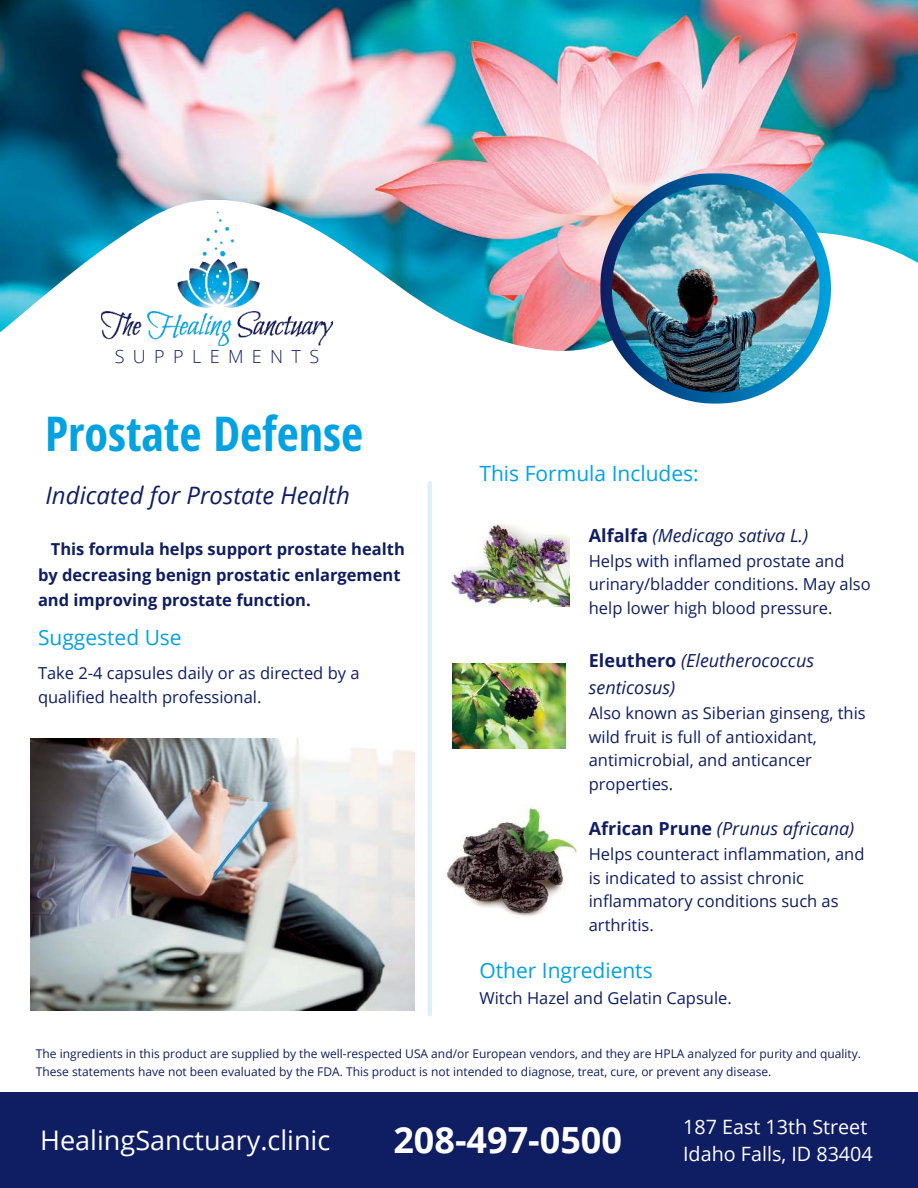
<style>
.page{position:relative;width:918px;height:1188px;background:#fff}
.page>*{position:absolute;margin:0;border:0;box-sizing:border-box;transform-origin:0 0}
.t1{font:700 48px "Open Sans Hebrew Condensed";color:#00a2e2}
.t2{font:700 36px "Open Sans";color:#fff}
.t3{font:27px "Open Sans";color:#fff}
.t4{font:italic 24px "Open Sans";color:#0f1d62}
.t5{font:21px "Open Sans";color:#00a2e2}
.t6{font:19.8px/27.2px "Open Sans";color:#fff}
.t7{font:italic 18px/27px "Open Sans";color:#0f1d62}
.t8{font:300 18px "Open Sans";letter-spacing:.465em;color:#0f1d62}
.t9{font:16.5px/23.7px "Open Sans";color:#0f1d62}
.t10{font:700 16.5px/25.8px "Open Sans";color:#0f1d62}
.t11{font:12px/18px "Open Sans";color:#0f1d62}
.s1{font-weight:700;font-style:normal}
</style>
<div class="page">
<img style="left:0;top:0;width:918px;height:200px">
<img style="left:0;top:200px;width:918px;height:151px">
<img style="left:600px;top:173px;width:231px;height:231px">
<img style="left:612px;top:185px;width:208px;height:207px;border-radius:50%">
<img style="left:102px;top:211px;width:230px;height:134px">
<div style="left:0;top:1092px;width:918px;height:96px;background:#0f1d62"></div>
<img style="left:451px;top:525px;width:118px;height:82px">
<hr style="left:428px;top:483px;width:4px;height:531px;background:#daf1fa">
<img style="left:30px;top:739px;width:385px;height:272px">
<img style="left:452px;top:663px;width:114px;height:86px">
<img style="left:446px;top:807px;width:131px;height:109px">
<p class="t8" style="left:115px;top:344px;width:206px">SUPPLEMENTS</p>
<h1 class="t1" style="left:45px;top:406px;width:319px">Prostate Defense</h1>
<h3 class="t4" style="left:45px;top:479px;width:306px">Indicated for Prostate Health</h3>
<p class="t10" style="left:38px;top:535px;width:368px;text-indent:13px">This formula helps support prostate health by decreasing benign prostatic enlargement and improving prostate function.</p>
<p class="t5" style="left:38px;top:623px;width:145px">Suggested Use</p>
<p class="t9" style="left:38px;top:661px;width:323px">Take 2-4 capsules daily or as directed by a qualified health professional.</p>
<p class="t5" style="left:479px;top:459px;width:221px">This Formula Includes:</p>
<p class="t7" style="left:589px;top:521px;width:221px"><span class="s1">Alfalfa</span> (Medicago sativa L.)</p>
<p class="t9" style="left:589px;top:548px;width:283px">Helps with inflamed prostate and urinary/bladder conditions. May also help lower high blood pressure.</p>
<p class="t7" style="left:589px;top:647px;width:227px"><span class="s1">Eleuthero</span> (Eleutherococcus senticosus)</p>
<p class="t9" style="left:589px;top:701px;width:278px">Also known as Siberian ginseng, this wild fruit is full of antioxidant, antimicrobial, and anticancer properties.</p>
<p class="t7" style="left:589px;top:815px;width:267px"><span class="s1">African Prune</span> (Prunus africana)</p>
<p class="t9" style="left:589px;top:842px;width:277px">Helps counteract inflammation, and is indicated to assist chronic inflammatory conditions such as arthritis.</p>
<p class="t5" style="left:479px;top:956px;width:175px">Other Ingredients</p>
<p class="t9" style="left:479px;top:986px;width:254px">Witch Hazel and Gelatin Capsule.</p>
<p class="t11" style="left:36px;top:1045px;width:827px">The ingredients in this product are supplied by the well-respected USA and/or European vendors, and they are HPLA analyzed for purity and quality.<br>These statements have not been evaluated by the FDA. This product is not intended to diagnose, treat, cure, or prevent any disease.</p>
<h3 class="t3" style="left:40px;top:1121px;width:292px">HealingSanctuary.clinic</h3>
<h2 class="t2" style="left:393px;top:1115px;width:230px">208-497-0500</h2>
<p class="t6" style="left:683px;top:1112px;width:191px">187 East 13th Street<br>Idaho Falls, ID 83404</p>
</div>
